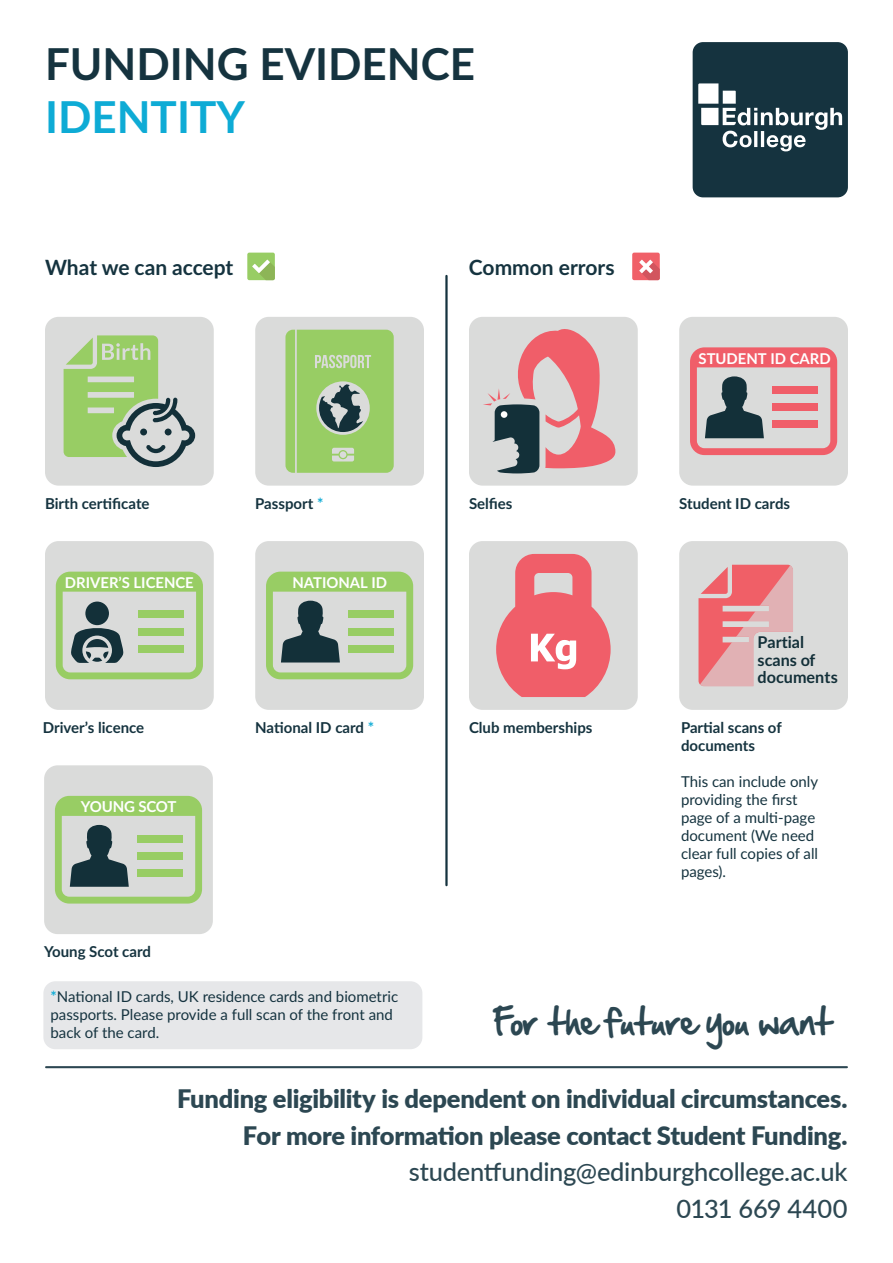
<style>
.page{position:relative;width:893px;height:1263px;background:#fff}
.page>*{position:absolute;margin:0;border:0;box-sizing:border-box;transform-origin:0 0}
.t1{font:700 43.95px "Lato";color:#15333f}
.t2{font:700 43.95px "Lato";color:#0eabd5}
.t3{font:31.8px "Hand Of Sean";letter-spacing:-.005em;color:#15333f}
.t4{font:900 25.5px/36.6px "Lato";letter-spacing:-.01em;color:#15333f;text-align:right}
.t5{font:500 25.5px/36.6px "Lato";letter-spacing:-.01em;color:#15333f;text-align:right}
.t6{font:700 21px "Lato";color:#15333f}
.t7{font:700 16.2px/17.5px "Lato";color:#133039}
.t8{font:15px/18px "Lato";color:#15333f}
.t9{font:700 15px/18px "Lato";color:#15333f}
.t10{font:700 15px "Lato";letter-spacing:-.01em;color:#fff}
.t11{font:700 14.85px "Lato";color:#fff}
.s1{color:#0eabd5}
.s2{font-weight:700;color:#0eabd5}
</style>
<div class="page">
<hr style="left:46px;top:1066px;width:801px;height:2px;background:#15333f">
<svg style="left:693px;top:42px;width:155px;height:155px;background:#2d4853"></svg>
<div style="left:679px;top:541px;width:169px;height:169px;background:#dadbda;border-radius:14px"></div>
<svg style="left:698px;top:564px;width:95px;height:123px"></svg>
<div style="left:45px;top:317px;width:169px;height:169px;background:#dadbda;border-radius:14px"></div>
<svg style="left:64px;top:335px;width:131px;height:132px"></svg>
<div style="left:255px;top:317px;width:169px;height:169px;background:#dadbda;border-radius:14px"></div>
<svg style="left:285px;top:330px;width:109px;height:143px;background:#98c471"></svg>
<div style="left:45px;top:541px;width:169px;height:169px;background:#dadbda;border-radius:14px"></div>
<svg style="left:56px;top:572px;width:147px;height:107px"></svg>
<div style="left:138px;top:645px;width:46px;height:7px;background:#98cd64"></div>
<div style="left:138px;top:628px;width:46px;height:7px;background:#98cd64"></div>
<div style="left:138px;top:611px;width:46px;height:7px;background:#98cd64"></div>
<div style="left:469px;top:317px;width:169px;height:169px;background:#dadbda;border-radius:14px"></div>
<svg style="left:483px;top:329px;width:132px;height:144px"></svg>
<div style="left:679px;top:317px;width:169px;height:169px;background:#dadbda;border-radius:14px"></div>
<svg style="left:690px;top:347px;width:147px;height:108px"></svg>
<div style="left:469px;top:541px;width:169px;height:169px;background:#dadbda;border-radius:14px"></div>
<svg style="left:496px;top:554px;width:115px;height:143px"></svg>
<hr style="left:445px;top:276px;width:3px;height:609px;background:#15333f">
<div style="left:43px;top:981px;width:379px;height:68px;background:#e6e7e9;border-radius:12px"></div>
<div style="left:255px;top:541px;width:169px;height:169px;background:#dadbda;border-radius:14px"></div>
<svg style="left:266px;top:572px;width:147px;height:107px"></svg>
<div style="left:349px;top:645px;width:45px;height:7px;background:#98cd64"></div>
<div style="left:44px;top:765px;width:169px;height:169px;background:#dadbda;border-radius:14px"></div>
<svg style="left:55px;top:796px;width:147px;height:107px"></svg>
<div style="left:138px;top:869px;width:45px;height:8px;background:#98cd64"></div>
<div style="left:632px;top:253px;width:28px;height:27px;background:#f06068;border-radius:2px"></div>
<svg style="left:639px;top:260px;width:21px;height:20px"></svg>
<div style="left:247px;top:253px;width:28px;height:27px;background:#98cd64;border-radius:2px"></div>
<svg style="left:252px;top:260px;width:23px;height:20px"></svg>
<h1 class="t1" style="left:45px;top:32px;width:432px">FUNDING EVIDENCE</h1>
<h1 class="t2" style="left:45px;top:85px;width:201px">IDENTITY</h1>
<h3 class="t6" style="left:45px;top:252px;width:190px">What we can accept</h3>
<h3 class="t6" style="left:469px;top:252px;width:147px">Common errors</h3>
<p class="t11" style="left:698px;top:347px;width:134px">STUDENT ID CARD</p>
<p class="t9" style="left:45px;top:494px;width:106px">Birth certificate</p>
<p class="t9" style="left:255px;top:494px;width:70px">Passport <span class="s1">*</span></p>
<p class="t11" style="left:65px;top:571px;width:130px">DRIVER’S LICENCE</p>
<p class="t9" style="left:43px;top:717px;width:103px">Driver’s licence</p>
<p class="t10" style="left:81px;top:796px;width:97px">YOUNG SCOT</p>
<p class="t9" style="left:44px;top:942px;width:108px">Young Scot card</p>
<p class="t11" style="left:293px;top:571px;width:96px">NATIONAL ID</p>
<p class="t9" style="left:255px;top:717px;width:120px">National ID card <span class="s1">*</span></p>
<p class="t8" style="left:50px;top:987px;width:349px"><span class="s2">*</span>National ID cards, UK residence cards and biometric passports. Please provide a full scan of the front and back of the card.</p>
<p class="t9" style="left:469px;top:494px;width:45px">Selfies</p>
<p class="t9" style="left:679px;top:494px;width:112px">Student ID cards</p>
<p class="t7" style="left:758px;top:633px;width:82px">Partial scans of documents</p>
<p class="t9" style="left:469px;top:717px;width:125px">Club memberships</p>
<p class="t9" style="left:681px;top:717px;width:102px">Partial scans of documents</p>
<p class="t8" style="left:681px;top:771px;width:139px">This can include only providing the first page of a multi-page document (We need clear full copies of all pages).</p>
<h2 class="t3" style="left:494px;top:992px;width:339px">For the future you want</h2>
<h3 class="t4" style="left:177px;top:1079px;width:672px">Funding eligibility is dependent on individual circumstances.<br>For more information please contact Student Funding.</h3>
<h3 class="t5" style="left:409px;top:1153px;width:440px">studentfunding@edinburghcollege.ac.uk<br>0131 669 4400</h3>
</div>
